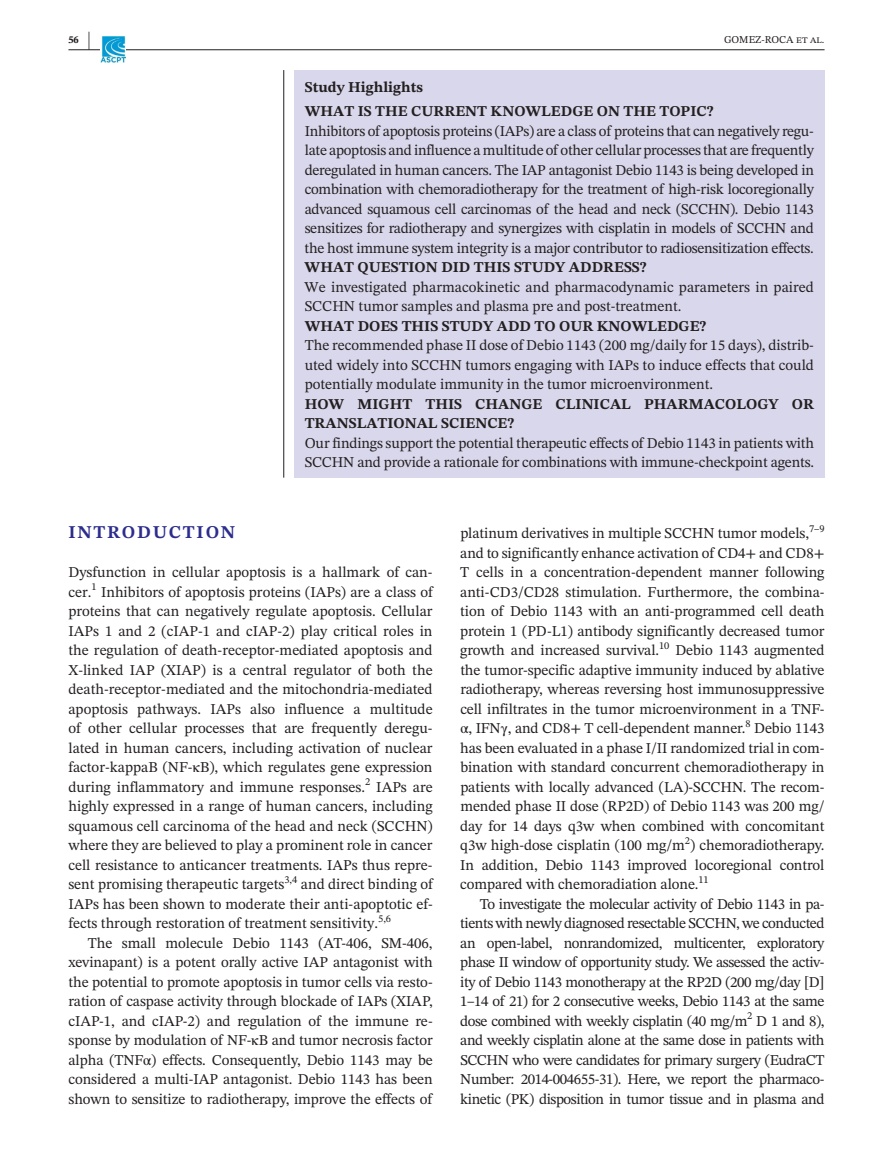
<style>
.page{position:relative;width:893px;height:1174px;background:#fff}
.page>*{position:absolute;margin:0;border:0;box-sizing:border-box;transform-origin:0 0}
.t1{font:700 18px "STIX Two Text";letter-spacing:.1em;color:#2c2d8c}
.t2{font:15px/19.5px "STIX Two Text";letter-spacing:-.005em;color:#231f20;text-align:justify}
.t3{font:700 15px/24px "STIX Two Text";color:#231f20}
.t4{font:10.5px "STIX Two Text";color:#231f20}
.t5{font:700 10.5px "STIX Two Text";color:#231f20}
.s1{font-size:21px}
.s2{font-family:"STIX"}
</style>
<div class="page">
<hr style="left:68px;top:49px;width:756px;height:1px;background:#231f20">
<img style="left:100px;top:37px;width:26px;height:25px">
<div style="left:294px;top:70px;width:530px;height:407px;background:#d9d7eb"></div>
<hr style="left:283px;top:70px;width:1px;height:407px;background:#231f20">
<p class="t5" style="left:68px;top:32px;width:24px">56 <span class="s1">|</span></p>
<p class="t4" style="left:724px;top:32px;width:102px">GOMEZ--ROCA et al.</p>
<p class="t3" style="left:305px;top:75px;width:410px">Study Highlights<br>WHAT IS THE CURRENT KNOWLEDGE ON THE TOPIC?</p>
<p class="t2" style="left:305px;top:121px;width:511px">Inhibitors of apoptosis proteins (IAPs) are a class of proteins that can negatively regu&shy;late apoptosis and influence a multitude of other cellular processes that are frequently deregulated in human cancers. The IAP antagonist Debio 1143 is being developed in combination with chemoradiotherapy for the treatment of high-risk locoregionally advanced squamous cell carcinomas of the head and neck (SCCHN). Debio 1143 sensitizes for radiotherapy and synergizes with cisplatin in models of SCCHN and the host immune system integrity is a major contributor to radiosensitization effects.</p>
<p class="t3" style="left:305px;top:255px;width:344px">WHAT QUESTION DID THIS STUDY ADDRESS?</p>
<p class="t2" style="left:305px;top:277px;width:511px">We investigated pharmacokinetic and pharmacodynamic parameters in paired<br>SCCHN tumor samples and plasma pre and post-treatment.</p>
<p class="t3" style="left:305px;top:314px;width:403px">WHAT DOES THIS STUDY ADD TO OUR KNOWLEDGE?</p>
<p class="t2" style="left:305px;top:335px;width:511px">The recommended phase II dose of Debio 1143 (200 mg/daily for 15 days), distrib&shy;uted widely into SCCHN tumors engaging with IAPs to induce effects that could potentially modulate immunity in the tumor microenvironment.</p>
<p class="t3" style="left:305px;top:394px;width:511px;line-height:19.5px">HOW MIGHT THIS CHANGE CLINICAL PHARMACOLOGY OR<br>TRANSLATIONAL SCIENCE?</p>
<p class="t2" style="left:305px;top:433px;width:511px">Our findings support the potential therapeutic effects of Debio 1143 in patients with<br>SCCHN and provide a rationale for combinations with immune-checkpoint agents.</p>
<p class="t1" style="left:68px;top:519px;width:168px">INTRODUCTION</p>
<p class="t2" style="left:68px;top:562px;width:366px">Dysfunction in cellular apoptosis is a hallmark of can&shy;cer.</p>
<p class="t4" style="left:91px;top:579px;width:7px">1</p>
<p class="t2" style="left:68px;top:582px;width:366px;text-indent:33px">Inhibitors of apoptosis proteins (IAPs) are a class of proteins that can negatively regulate apoptosis. Cellular IAPs 1 and 2 (cIAP-1 and cIAP-2) play critical roles in the regulation of death-receptor-mediated apoptosis and X-linked IAP (XIAP) is a central regulator of both the death-receptor-mediated and the mitochondria-mediated apoptosis pathways. IAPs also influence a multitude of other cellular processes that are frequently deregu&shy;lated in human cancers, including activation of nuclear factor-kappaB (NF-<span class="s2">κ</span>B), which regulates gene expression during inflammatory and immune responses.</p>
<p class="t4" style="left:365px;top:774px;width:7px">2</p>
<p class="t2" style="left:68px;top:777px;width:366px;text-indent:308px">IAPs are highly expressed in a range of human cancers, including squamous cell carcinoma of the head and neck (SCCHN) where they are believed to play a prominent role in cancer cell resistance to anticancer treatments. IAPs thus repre&shy;sent promising therapeutic targets</p>
<p class="t4" style="left:284px;top:871px;width:15px">3,4</p>
<p class="t2" style="left:68px;top:874px;width:366px;text-indent:232px">and direct binding of IAPs has been shown to moderate their anti-apoptotic ef&shy;fects through restoration of treatment sensitivity.</p>
<p class="t4" style="left:378px;top:910px;width:15px">5,6</p>
<p class="t2" style="left:68px;top:933px;width:366px;text-indent:19px">The small molecule Debio 1143 (AT-406, SM-406, xevinapant) is a potent orally active IAP antagonist with the potential to promote apoptosis in tumor cells via resto&shy;ration of caspase activity through blockade of IAPs (XIAP, cIAP-1, and cIAP-2) and regulation of the immune re&shy;sponse by modulation of NF-<span class="s2">κ</span>B and tumor necrosis factor alpha (TNF<span class="s2">α</span>) effects. Consequently, Debio 1143 may be considered a multi-IAP antagonist. Debio 1143 has been shown to sensitize to radiotherapy, improve the effects of</p>
<p class="t2" style="left:460px;top:523px;width:350px">platinum derivatives in multiple SCCHN tumor models,</p>
<p class="t4" style="left:809px;top:520px;width:17px">7–9</p>
<p class="t2" style="left:460px;top:543px;width:366px">and to significantly enhance activation of CD4+ and CD8+ T cells in a concentration-dependent manner following anti-CD3/CD28 stimulation. Furthermore, the combina&shy;tion of Debio 1143 with an anti-programmed cell death protein 1 (PD-L1) antibody significantly decreased tumor growth and increased survival.</p>
<p class="t4" style="left:659px;top:637px;width:12px">10</p>
<p class="t2" style="left:460px;top:640px;width:366px;text-indent:215px">Debio 1143 augmented the tumor-specific adaptive immunity induced by ablative radiotherapy, whereas reversing host immunosuppressive cell infiltrates in the tumor microenvironment in a TNF&shy;<span class="s2">α</span>, IFN<span class="s2">γ</span>, and CD8+ T cell-dependent manner.</p>
<p class="t4" style="left:745px;top:715px;width:7px">8</p>
<p class="t2" style="left:460px;top:718px;width:366px;text-indent:294px">Debio 1143 has been evaluated in a phase I/II randomized trial in com&shy;bination with standard concurrent chemoradiotherapy in patients with locally advanced (LA)-SCCHN. The recom&shy;mended phase II dose (RP2D) of Debio 1143 was 200 mg/ day for 14 days q3w when combined with concomitant q3w high-dose cisplatin (100 mg/m ) chemoradiotherapy.</p>
<p class="t4" style="left:685px;top:832px;width:7px">2</p>
<p class="t2" style="left:460px;top:855px;width:366px">In addition, Debio 1143 improved locoregional control compared with chemoradiation alone.</p>
<p class="t4" style="left:698px;top:871px;width:12px">11</p>
<p class="t2" style="left:460px;top:894px;width:366px;text-indent:20px">To investigate the molecular activity of Debio 1143 in pa&shy;tients with newly diagnosed resectable SCCHN, we conducted an open-label, nonrandomized, multicenter, exploratory phase II window of opportunity study. We assessed the activ&shy;ity of Debio 1143 monotherapy at the RP2D (200 mg/day [D] 1–14 of 21) for 2 consecutive weeks, Debio 1143 at the same dose combined with weekly cisplatin (40 mg/m</p>
<p class="t4" style="left:747px;top:1008px;width:7px">2</p>
<p class="t2" style="left:460px;top:1011px;width:366px;text-indent:296px">D 1 and 8), and weekly cisplatin alone at the same dose in patients with SCCHN who were candidates for primary surgery (EudraCT Number: 2014-004655-31). Here, we report the pharmaco&shy;kinetic (PK) disposition in tumor tissue and in plasma and</p>
</div>
